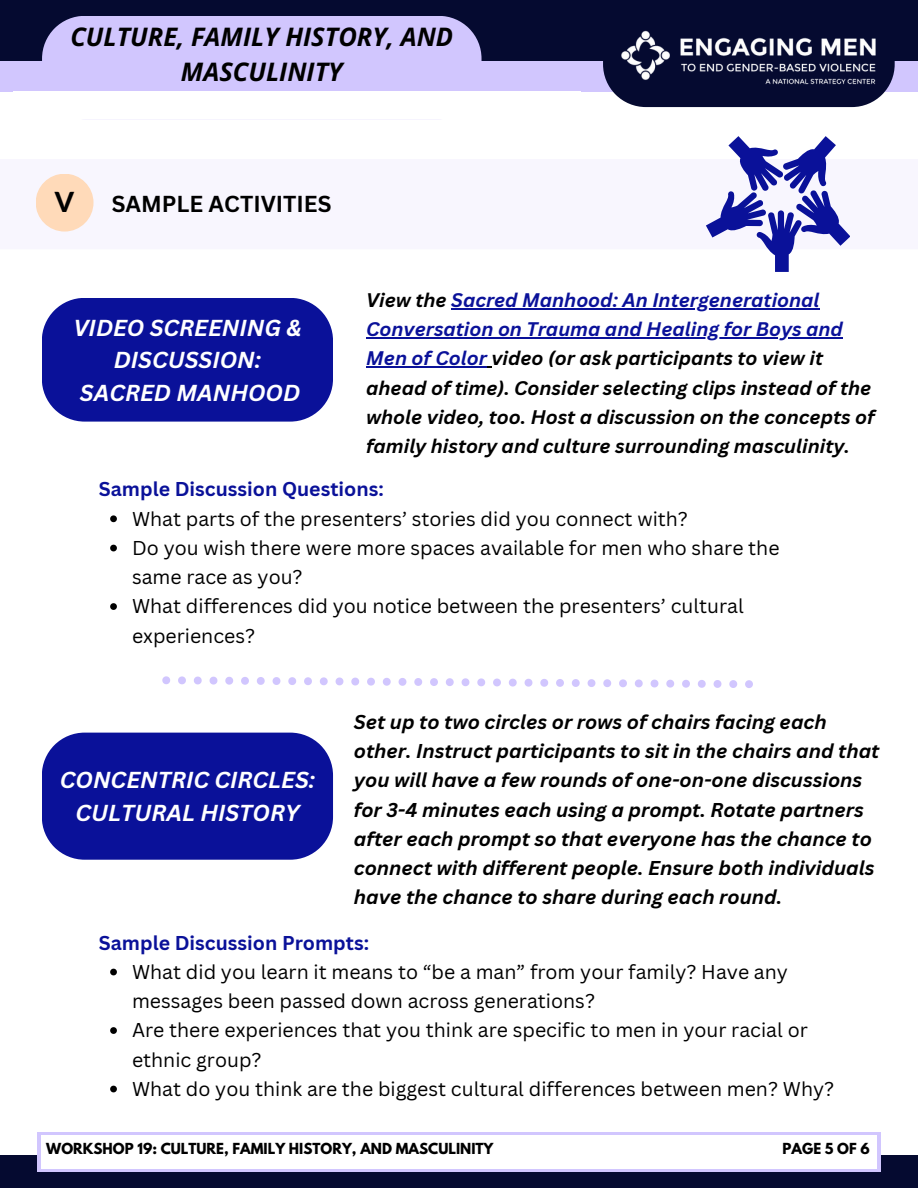
<style>
.page{position:relative;width:918px;height:1188px;background:#fff}
.page>*{position:absolute;margin:0;border:0;box-sizing:border-box;transform-origin:0 0}
.t1{font:800 27.45px "Lato";color:#000}
.t2{font:italic 700 25.5px/34.8px "Open Sans";color:#000;text-align:center}
.t3{font:italic 700 22.5px/32.7px "Canva Sans";color:#fff;text-align:center}
.t4{font:700 22.5px "Canva Sans";color:#000}
.t5{font:19.5px/29.2px "Canva Sans";color:#000}
.t6{font:italic 700 19.5px/29.2px "Canva Sans";color:#000}
.t7{font:700 19.5px "Canva Sans";color:#0a1199}
.t8{font:italic 700 19.2px/29.2px "Canva Sans";color:#000}
.t9{font:italic 700 19.2px "Canva Sans";color:#0a1199}
.t10{font:700 13.5px "League Spartan";color:#000}
.s1{color:#000}
.s2{color:#0a1199}
</style>
<div class="page">
<div style="left:0;top:1156px;width:918px;height:32px;background:#050a30"></div>
<div style="left:37px;top:1132px;width:844px;height:40px;background:#d1c6fe"></div>
<div style="left:41px;top:1135px;width:836px;height:34px;background:#fff"></div>
<div style="left:0;top:0;width:918px;height:61px;background:#050a30"></div>
<div style="left:0;top:61px;width:918px;height:31px;background:#d1c6fe"></div>
<svg style="left:603px;top:61px;width:291px;height:46px;background:#1e2346"></svg>
<img style="left:621px;top:30px;width:256px;height:56px">
<div style="left:0;top:159px;width:918px;height:90px;background:#f8f6fe"></div>
<div style="left:36px;top:174px;width:58px;height:58px;background:#ffdab9;border-radius:50%"></div>
<svg style="left:110px;top:515px;width:7px;height:7px"></svg>
<svg style="left:110px;top:545px;width:7px;height:6px"></svg>
<svg style="left:110px;top:603px;width:7px;height:7px"></svg>
<div style="left:42px;top:298px;width:291px;height:124px;background:#0a1199"></div>
<div style="left:42px;top:733px;width:291px;height:127px;background:#0a1199"></div>
<svg style="left:706px;top:136px;width:144px;height:136px"></svg>
<svg style="left:110px;top:969px;width:7px;height:6px"></svg>
<svg style="left:110px;top:1027px;width:7px;height:7px"></svg>
<svg style="left:110px;top:1086px;width:7px;height:6px"></svg>
<hr style="left:451px;top:308px;width:369px;height:1px;background:#0a1199">
<hr style="left:366px;top:337px;width:477px;height:1px;background:#0a1199">
<hr style="left:366px;top:367px;width:121px;height:1px;background:#0a1199">
<svg style="left:162px;top:676px;width:591px;height:12px"></svg>
<div style="left:42px;top:16px;width:440px;height:76px;background:#d1c6fe"></div>
<p class="t2" style="left:70px;top:18px;width:384px">CULTURE, FAMILY HISTORY, AND<br>MASCULINITY</p>
<p class="t1" style="left:55px;top:185px;width:21px">V</p>
<h1 class="t4" style="left:112px;top:188px;width:221px">SAMPLE ACTIVITIES</h1>
<p class="t3" style="left:73px;top:310px;width:230px">VIDEO SCREENING &amp;<br>DISCUSSION:</p>
<p class="t3" style="left:80px;top:376px;width:222px">SACRED MANHOOD</p>
<p class="t9" style="left:366px;top:286px;width:455px"><span class="s1">View the</span> Sacred Manhood: An Intergenerational</p>
<p class="t8" style="left:366px;top:314px;width:510px"><span class="s2">Conversation on Trauma and Healing for Boys and Men of Color</span> video (or ask participants to view it ahead of time). Consider selecting clips instead of the whole video, too. Host a discussion on the concepts of family history and culture surrounding masculinity.</p>
<p class="t7" style="left:99px;top:475px;width:286px">Sample Discussion Questions:</p>
<h2 class="t5" style="left:132px;top:503px;width:557px">What parts of the presenters’ stories did you connect with?</h2>
<h3 class="t5" style="left:132px;top:533px;width:649px">Do you wish there were more spaces available for men who share the same race as you?</h3>
<h2 class="t5" style="left:132px;top:591px;width:613px">What differences did you notice between the presenters’ cultural experiences?</h2>
<p class="t3" style="left:60px;top:763px;width:257px">CONCENTRIC CIRCLES:</p>
<h3 class="t3" style="left:75px;top:796px;width:226px">CULTURAL HISTORY</h3>
<p class="t6" style="left:354px;top:707px;width:527px">Set up to two circles or rows of chairs facing each other. Instruct participants to sit in the chairs and that you will have a few rounds of one-on-one discussions for 3-4 minutes each using a prompt. Rotate partners after each prompt so that everyone has the chance to connect with different people. Ensure both individuals have the chance to share during each round.</p>
<h3 class="t7" style="left:99px;top:929px;width:272px">Sample Discussion Prompts:</h3>
<h2 class="t5" style="left:132px;top:957px;width:657px">What did you learn it means to “be a man” from your family? Have any messages been passed down across generations?</h2>
<p class="t5" style="left:132px;top:1015px;width:677px">Are there experiences that you think are specific to men in your racial or ethnic group?</p>
<h3 class="t5" style="left:132px;top:1074px;width:704px">What do you think are the biggest cultural differences between men? Why?</h3>
<p class="t10" style="left:46px;top:1142px;width:449px">WORKSHOP 19: CULTURE, FAMILY HISTORY, AND MASCULINITY</p>
<p class="t10" style="left:783px;top:1142px;width:89px">PAGE 5 OF 6</p>
</div>
